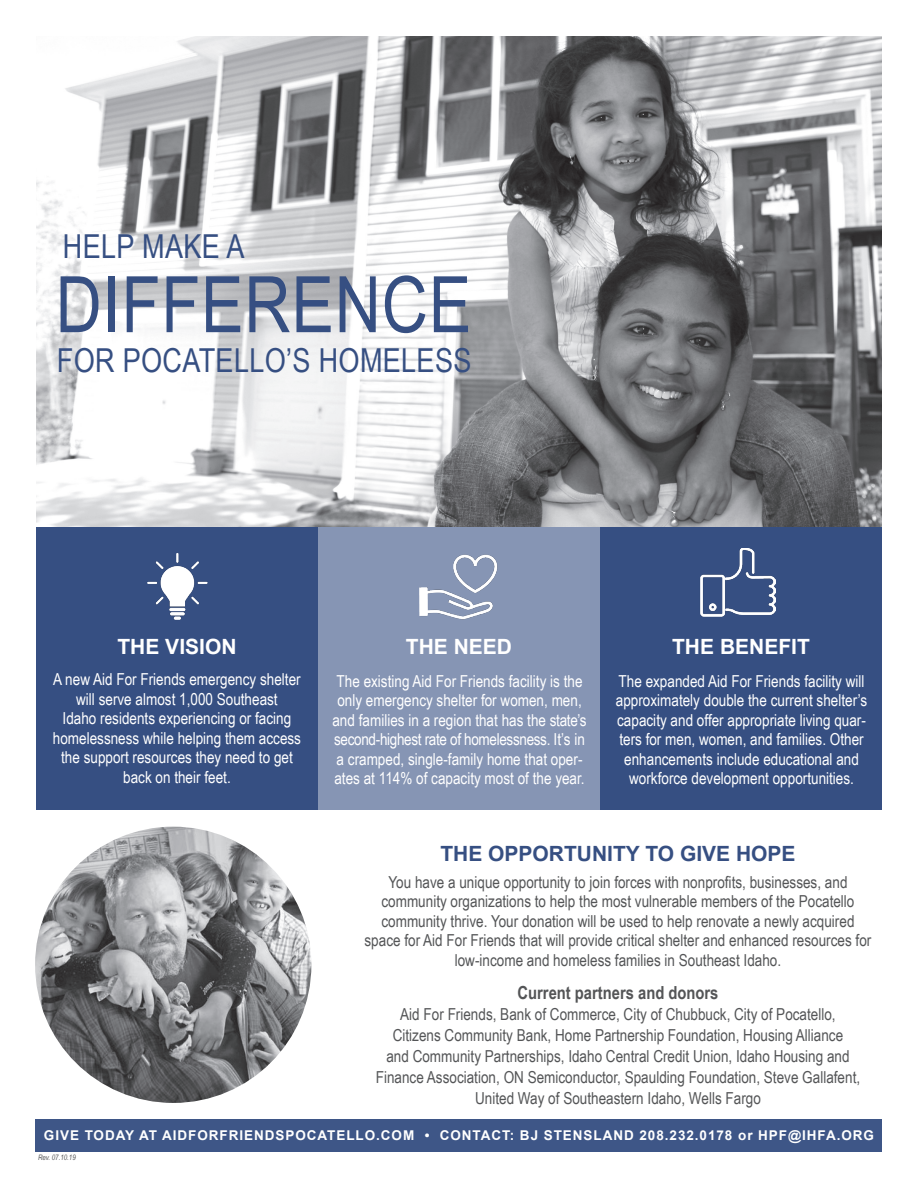
<style>
.page{position:relative;width:918px;height:1188px;background:#fff}
.page>*{position:absolute;margin:0;border:0;box-sizing:border-box;transform-origin:0 0}
.t1{font:78px "Arial Narrow";letter-spacing:.01em;color:#364f82}
.t2{font:33px "Arial Narrow";letter-spacing:.01em;color:#364f82}
.t3{font:700 21px "Arial";color:#fff}
.t4{font:700 21px "Arial";color:#364f82}
.t5{font:700 18px "Arial Narrow";color:#545557}
.t6{font:16.5px/19.5px "Arial Narrow";color:#545557;text-align:center}
.t7{font:16.5px/19.5px "Arial Narrow";color:#fff;text-align:center}
.t8{font:700 13.5px "Arial";letter-spacing:.07em;color:#fff}
.t9{font:italic 7.5px "Arial Narrow";color:#545557}
</style>
<div class="page">
<img style="left:36px;top:36px;width:846px;height:491px">
<div style="left:318px;top:527px;width:282px;height:283px;background:#8695b4"></div>
<div style="left:36px;top:527px;width:282px;height:283px;background:#364f82"></div>
<div style="left:600px;top:527px;width:282px;height:283px;background:#364f82"></div>
<div style="left:35px;top:1120px;width:847px;height:32px;background:#3e5687"></div>
<img style="left:35px;top:827px;width:276px;height:276px;border-radius:138px">
<img style="left:147px;top:553px;width:61px;height:67px">
<img style="left:420px;top:555px;width:78px;height:65px">
<img style="left:700px;top:548px;width:75px;height:69px">
<p class="t2" style="left:63px;top:222px;width:183px">HELP MAKE A</p>
<p class="t1" style="left:56px;top:247px;width:417px">DIFFERENCE</p>
<p class="t2" style="left:57px;top:336px;width:416px">FOR POCATELLO’S HOMELESS</p>
<p class="t3" style="left:117px;top:632px;width:121px">THE VISION</p>
<p class="t7" style="left:53px;top:669px;width:250px">A new Aid For Friends emergency shelter will serve almost 1,000 Southeast<br>Idaho residents experiencing or facing homelessness while helping them access the support resources they need to get back on their feet.</p>
<p class="t3" style="left:406px;top:632px;width:108px">THE NEED</p>
<p class="t3" style="left:672px;top:632px;width:139px">THE BENEFIT</p>
<p class="t7" style="left:332px;top:671px;width:256px;text-align:left">The existing Aid For Friends facility is the only emergency shelter for women, men, and families in a region that has the state’s second-highest rate of homelessness. It’s in a cramped, single-family home that oper&shy;ates at 114% of capacity most of the year.</p>
<p class="t7" style="left:616px;top:671px;width:253px">The expanded Aid For Friends facility will approximately double the current shelter’s capacity and offer appropriate living quar&shy;ters for men, women, and families. Other enhancements include educational and workforce development opportunities.</p>
<p class="t4" style="left:440px;top:839px;width:357px">THE OPPORTUNITY TO GIVE HOPE</p>
<p class="t6" style="left:365px;top:872px;width:508px">You have a unique opportunity to join forces with nonprofits, businesses, and community organizations to help the most vulnerable members of the Pocatello community thrive. Your donation will be used to help renovate a newly acquired space for Aid For Friends that will provide critical shelter and enhanced resources for low-income and homeless families in Southeast Idaho.</p>
<p class="t5" style="left:518px;top:979px;width:202px">Current partners and donors</p>
<p class="t6" style="left:400px;top:1004px;width:437px">Aid For Friends, Bank of Commerce, City of Chubbuck, City of Pocatello,</p>
<p class="t6" style="left:393px;top:1025px;width:452px">Citizens Community Bank, Home Partnership Foundation, Housing Alliance</p>
<p class="t6" style="left:386px;top:1046px;width:465px">and Community Partnerships, Idaho Central Credit Union, Idaho Housing and</p>
<p class="t6" style="left:376px;top:1067px;width:486px">Finance Association, ON Semiconductor, Spaulding Foundation, Steve Gallafent,</p>
<p class="t6" style="left:475px;top:1088px;width:287px">United Way of Southeastern Idaho, Wells Fargo</p>
<p class="t8" style="left:44px;top:1126px;width:832px">GIVE TODAY AT AIDFORFRIENDSPOCATELLO.COM • CONTACT: BJ STENSLAND 208.232.0178 or HPF@IHFA.ORG</p>
<p class="t9" style="left:38px;top:1153px;width:39px">Rev. 07.10.19</p>
</div>
